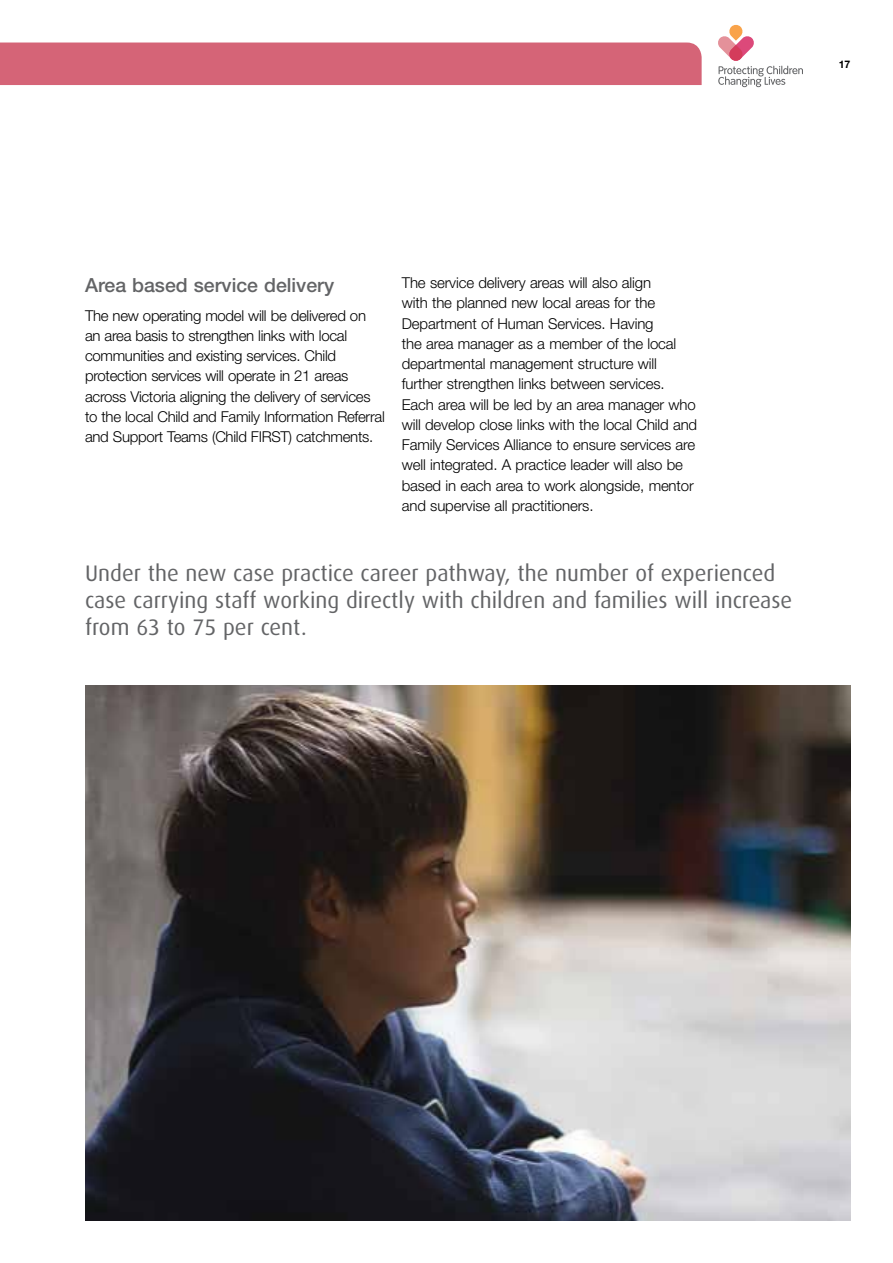
<style>
.page{position:relative;width:893px;height:1263px;background:#fff}
.page>*{position:absolute;margin:0;border:0;box-sizing:border-box;transform-origin:0 0}
.t1{font:22.5px/27px "Dax";color:#636466}
.t2{font:500 19.5px "Helvetica Neue CE";color:#636466}
.t3{font:300 15px/20.2px "Helvetica Neue";letter-spacing:-.01em;color:#000}
.t4{font:700 10.5px "Helvetica Neue";color:#000}
</style>
<div class="page">
<div style="left:0;top:43px;width:702px;height:42px;background:#d56477"></div>
<svg style="left:718px;top:24px;width:85px;height:63px"></svg>
<img style="left:85px;top:686px;width:765px;height:534px">
<p class="t4" style="left:839px;top:58px;width:13px">17</p>
<h2 class="t2" style="left:85px;top:273px;width:251px">Area based service delivery</h2>
<p class="t3" style="left:85px;top:305px;width:301px">The new operating model will be delivered on an area basis to strengthen links with local communities and existing services. Child protection services will operate in 21 areas across Victoria aligning the delivery of services to the local Child and Family Information Referral and Support Teams (Child FIRST) catchments.</p>
<p class="t3" style="left:402px;top:272px;width:297px">The service delivery areas will also align<br>with the planned new local areas for the Department of Human Services. Having<br>the area manager as a member of the local departmental management structure will further strengthen links between services.<br>Each area will be led by an area manager who will develop close links with the local Child and Family Services Alliance to ensure services are well integrated. A practice leader will also be based in each area to work alongside, mentor and supervise all practitioners.</p>
<h1 class="t1" style="left:85px;top:560px;width:709px">Under the new case practice career pathway, the number of experienced case carrying staff working directly with children and families will increase from 63 to 75 per cent.</h1>
</div>
